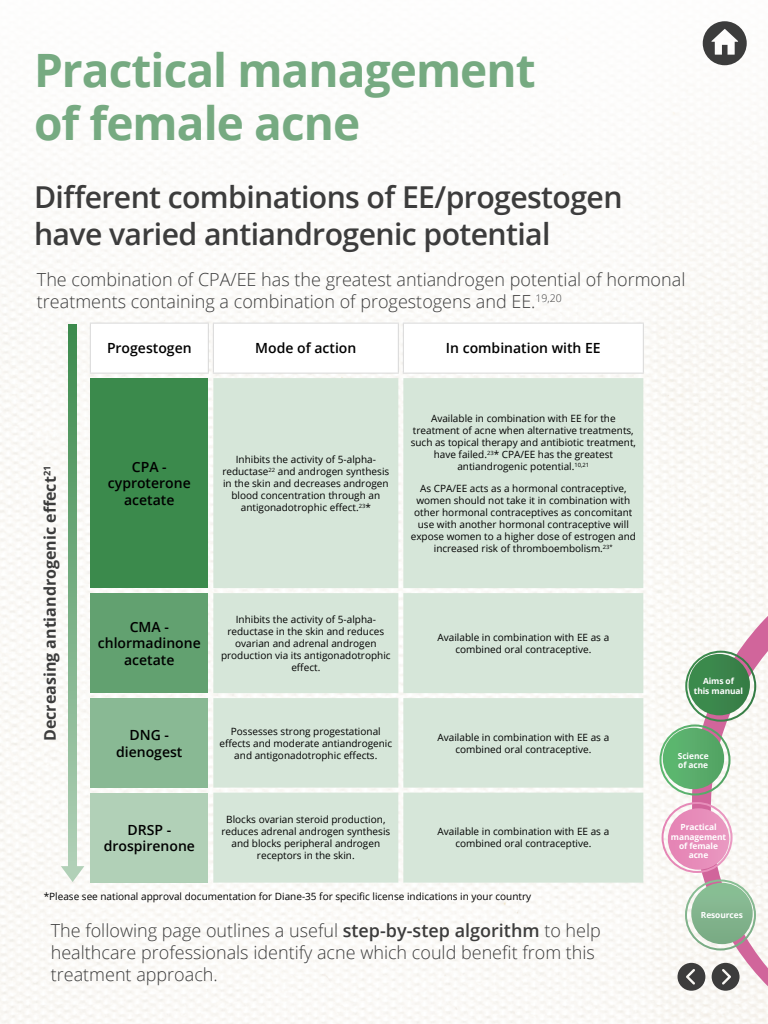
<style>
.page{position:relative;width:768px;height:1024px;background:#fff}
.page>*{position:absolute;margin:0;border:0;box-sizing:border-box;transform-origin:0 0}
.t1{font:700 46px/53.2px "Open Sans";letter-spacing:-.02em;color:#76aa81}
.t2{font:600 30.2px/36.8px "Open Sans";letter-spacing:-.02em;color:#3c3c3c}
.t3{font:300 18px/22px "Open Sans";color:#3c3c3c}
.t4{font:700 16px "Open Sans";color:#3c3c3c}
.t5{font:600 14px/16.8px "Open Sans";color:#000;text-align:center}
.t6{font:10px/12px "Open Sans";color:#000;text-align:center}
.t7{font:700 8.4px/9.4px "Open Sans";letter-spacing:-.01em;color:#fff;text-align:center}
.s1{font-weight:600}
</style>
<div class="page">
<img style="left:0;top:40px;width:768px;height:984px">
<svg style="left:703px;top:21px;width:44px;height:44px"></svg>
<svg style="left:662px;top:566px;width:106px;height:458px;fill:#f9f7f3"></svg>
<svg style="left:685px;top:879px;width:71px;height:71px"></svg>
<svg style="left:662px;top:802px;width:71px;height:71px"></svg>
<svg style="left:660px;top:651px;width:96px;height:144px"></svg>
<div style="left:90px;top:323px;width:118px;height:50px;background:#fff"></div>
<svg style="left:214px;top:323px;width:429px;height:50px"></svg>
<div style="left:90px;top:378px;width:118px;height:210px;background:#3b8a4c"></div>
<div style="left:213px;top:378px;width:430px;height:505px;background:#d6e6d9"></div>
<div style="left:90px;top:593px;width:118px;height:100px;background:#62a170"></div>
<div style="left:90px;top:698px;width:118px;height:90px;background:#89b994"></div>
<div style="left:90px;top:793px;width:118px;height:90px;background:#b1d0b7"></div>
<hr style="left:90px;top:323px;width:119px;height:1px;background:#d8d8d8">
<hr style="left:90px;top:324px;width:1px;height:49px;background:#d8d8d8">
<hr style="left:208px;top:324px;width:1px;height:49px;background:#d8d8d8">
<hr style="left:90px;top:373px;width:119px;height:1px;background:#d8d8d8">
<hr style="left:213px;top:323px;width:186px;height:1px;background:#d8d8d8">
<hr style="left:213px;top:324px;width:1px;height:49px;background:#d8d8d8">
<hr style="left:398px;top:324px;width:1px;height:49px;background:#d8d8d8">
<hr style="left:213px;top:373px;width:186px;height:1px;background:#d8d8d8">
<hr style="left:403px;top:323px;width:241px;height:1px;background:#d8d8d8">
<hr style="left:403px;top:324px;width:1px;height:49px;background:#d8d8d8">
<hr style="left:643px;top:324px;width:1px;height:49px;background:#d8d8d8">
<hr style="left:403px;top:373px;width:241px;height:1px;background:#d8d8d8">
<svg style="left:69px;top:324px;width:8px;height:542px"></svg>
<svg style="left:61px;top:866px;width:23px;height:16px"></svg>
<h1 class="t1" style="left:34px;top:43px;width:503px">Practical management of female acne</h1>
<h2 class="t2" style="left:34px;top:178px;width:590px">Different combinations of EE/progestogen have varied antiandrogenic potential</h2>
<h3 class="t3" style="left:37px;top:268px;width:650px">The combination of CPA/EE has the greatest antiandrogen potential of hormonal treatments containing a combination of progestogens and EE.<sup>19,20</sup></h3>
<h3 class="t4" style="left:39px;top:741px;width:277px;rotate:-90deg">Decreasing antiandrogenic effect<sup>21</sup></h3>
<h3 class="t5" style="left:107px;top:340px;width:86px">Progestogen</h3>
<h3 class="t5" style="left:255px;top:340px;width:103px">Mode of action</h3>
<h3 class="t5" style="left:446px;top:340px;width:156px">In combination with EE</h3>
<h3 class="t5" style="left:108px;top:458px;width:84px">CPA - cyproterone acetate</h3>
<p class="t6" style="left:222px;top:453px;width:168px">Inhibits the activity of 5-alpha&shy;reductase<sup>22</sup> and androgen synthesis in the skin and decreases androgen blood concentration through an antigonadotrophic effect.<sup>23</sup>*</p>
<p class="t6" style="left:411px;top:412px;width:227px">Available in combination with EE for the treatment of acne when alternative treatments, such as topical therapy and antibiotic treatment, have failed.<sup>23</sup>* CPA/EE has the greatest antiandrogenic potential.<sup>10,21</sup></p>
<p class="t6" style="left:411px;top:482px;width:227px">As CPA/EE acts as a hormonal contraceptive, women should not take it in combination with other hormonal contraceptives as concomitant use with another hormonal contraceptive will expose women to a higher dose of estrogen and increased risk of thromboembolism.<sup>23*</sup></p>
<h3 class="t5" style="left:98px;top:618px;width:104px">CMA - chlormadinone acetate</h3>
<p class="t6" style="left:221px;top:613px;width:171px">Inhibits the activity of 5-alpha&shy;reductase in the skin and reduces ovarian and adrenal androgen production via its antigonadotrophic effect.</p>
<p class="t6" style="left:437px;top:631px;width:173px">Available in combination with EE as a combined oral contraceptive.</p>
<h3 class="t5" style="left:116px;top:726px;width:68px">DNG - dienogest</h3>
<p class="t6" style="left:219px;top:725px;width:174px">Possesses strong progestational effects and moderate antiandrogenic and antigonadotrophic effects.</p>
<p class="t6" style="left:437px;top:731px;width:173px">Available in combination with EE as a combined oral contraceptive.</p>
<h3 class="t5" style="left:104px;top:821px;width:93px">DRSP - drospirenone</h3>
<p class="t6" style="left:221px;top:814px;width:170px">Blocks ovarian steroid production, reduces adrenal androgen synthesis and blocks peripheral androgen receptors in the skin.</p>
<p class="t6" style="left:437px;top:826px;width:173px">Available in combination with EE as a combined oral contraceptive.</p>
<p class="t6" style="left:44px;top:890px;width:489px">*Please see national approval documentation for Diane-35 for specific license indications in your country</p>
<h3 class="t3" style="left:51px;top:919px;width:552px">The following page outlines a useful <span class="s1">step-by-step algorithm</span> to help healthcare professionals identify acne which could benefit from this treatment approach.</h3>
<p class="t7" style="left:694px;top:676px;width:51px">Aims of<br>this manual</p>
<p class="t7" style="left:678px;top:751px;width:32px;text-align:left">Science of acne</p>
<p class="t7" style="left:671px;top:822px;width:57px">Practical management of female acne</p>
<p class="t7" style="left:701px;top:910px;width:44px">Resources</p>
</div>
